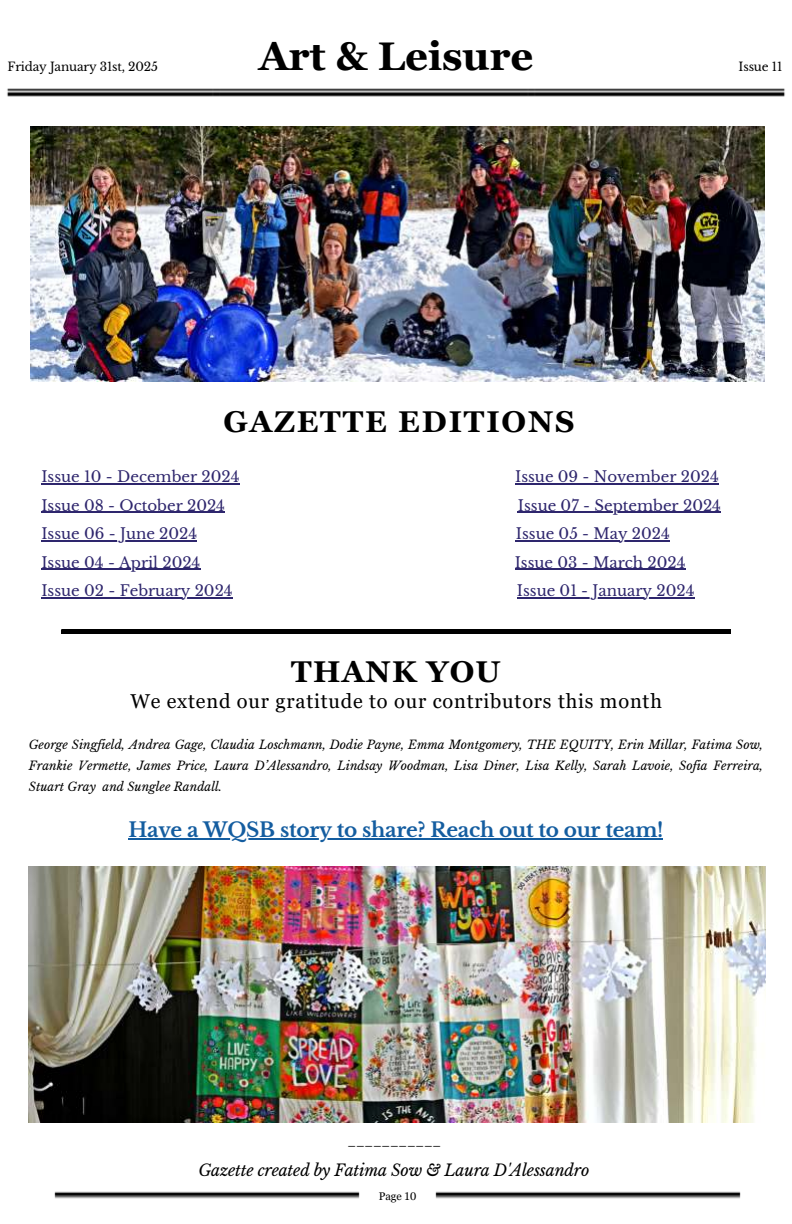
<style>
.page{position:relative;width:792px;height:1224px;background:#fff}
.page>*{position:absolute;margin:0;border:0;box-sizing:border-box;transform-origin:0 0}
.t1{font:700 40px "Georgia Pro";color:#000}
.t2{font:700 30px "Georgia Pro";letter-spacing:.065em;color:#000}
.t3{font:700 30px "Georgia Pro";letter-spacing:.04em;color:#000}
.t4{font:20px "Georgia Pro";letter-spacing:.04em;color:#000}
.t5{font:700 20px "Libre Baskerville";letter-spacing:-.015em;color:#145da0}
.t6{font:italic 16px "Libre Baskerville";letter-spacing:-.015em;color:#000}
.t7{font:15px "Libre Baskerville";color:#2e266d}
.t8{font:italic 12px/21px "Libre Baskerville";color:#000;text-align:justify}
.t9{font:12px "Libre Baskerville";letter-spacing:-.015em;color:#000}
.t10{font:11px "Georgia Pro";letter-spacing:-.015em;color:#000}
</style>
<div class="page">
<img style="left:54px;top:1191px;width:306px;height:8px">
<img style="left:435px;top:1191px;width:306px;height:8px">
<img style="left:7px;top:88px;width:778px;height:9px">
<hr style="left:61px;top:630px;width:670px;height:4px;background:#000">
<img style="left:30px;top:126px;width:735px;height:256px">
<img style="left:29px;top:866px;width:736px;height:257px">
<hr style="left:41px;top:483px;width:199px;height:1px;background:#2e266d">
<hr style="left:515px;top:483px;width:204px;height:1px;background:#2e266d">
<hr style="left:41px;top:512px;width:184px;height:1px;background:#2e266d">
<hr style="left:518px;top:512px;width:203px;height:1px;background:#2e266d">
<hr style="left:41px;top:540px;width:156px;height:2px;background:#2e266d">
<hr style="left:516px;top:540px;width:154px;height:2px;background:#2e266d">
<hr style="left:41px;top:568px;width:159px;height:2px;background:#2e266d">
<hr style="left:515px;top:568px;width:170px;height:2px;background:#2e266d">
<hr style="left:41px;top:597px;width:192px;height:1px;background:#2e266d">
<hr style="left:517px;top:597px;width:178px;height:1px;background:#2e266d">
<hr style="left:128px;top:838px;width:535px;height:2px;background:#145da0">
<h1 class="t1" style="left:259px;top:33px;width:276px">Art &amp; Leisure</h1>
<p class="t9" style="left:7px;top:59px;width:152px">Friday January 31st, 2025</p>
<p class="t9" style="left:739px;top:59px;width:45px">Issue 11</p>
<h2 class="t2" style="left:223px;top:404px;width:353px">GAZETTE EDITIONS</h2>
<p class="t7" style="left:41px;top:468px;width:200px">Issue 10 - December 2024</p>
<p class="t7" style="left:515px;top:468px;width:205px">Issue 09 - November 2024</p>
<p class="t7" style="left:41px;top:496px;width:185px">Issue 08 - October 2024</p>
<p class="t7" style="left:518px;top:496px;width:205px">Issue 07 - September 2024</p>
<p class="t7" style="left:41px;top:525px;width:157px">Issue 06 - June 2024</p>
<p class="t7" style="left:516px;top:525px;width:156px">Issue 05 - May 2024</p>
<p class="t7" style="left:41px;top:553px;width:161px">Issue 04 - April 2024</p>
<p class="t7" style="left:515px;top:553px;width:172px">Issue 03 - March 2024</p>
<p class="t7" style="left:41px;top:582px;width:193px">Issue 02 - February 2024</p>
<p class="t7" style="left:517px;top:582px;width:179px">Issue 01 - January 2024</p>
<h2 class="t3" style="left:291px;top:654px;width:211px">THANK YOU</h2>
<h3 class="t4" style="left:130px;top:690px;width:533px">We extend our gratitude to our contributors this month</h3>
<p class="t8" style="left:29px;top:734px;width:736px">George Singfield, Andrea Gage, Claudia Loschmann, Dodie Payne, Emma Montgomery, THE EQUITY, Erin Millar, Fatima Sow, Frankie Vermette, James Price, Laura D’Alessandro, Lindsay Woodman, Lisa Diner, Lisa Kelly, Sarah Lavoie, Sofia Ferreira, Stuart Gray and Sunglee Randall.</p>
<h3 class="t5" style="left:128px;top:817px;width:537px">Have a WQSB story to share? Reach out to our team!</h3>
<p class="t9" style="left:348px;top:1133px;width:95px">___________</p>
<h3 class="t6" style="left:198px;top:1161px;width:392px">Gazette created by Fatima Sow &amp; Laura D'Alessandro</h3>
<p class="t10" style="left:379px;top:1190px;width:39px">Page 10</p>
</div>
